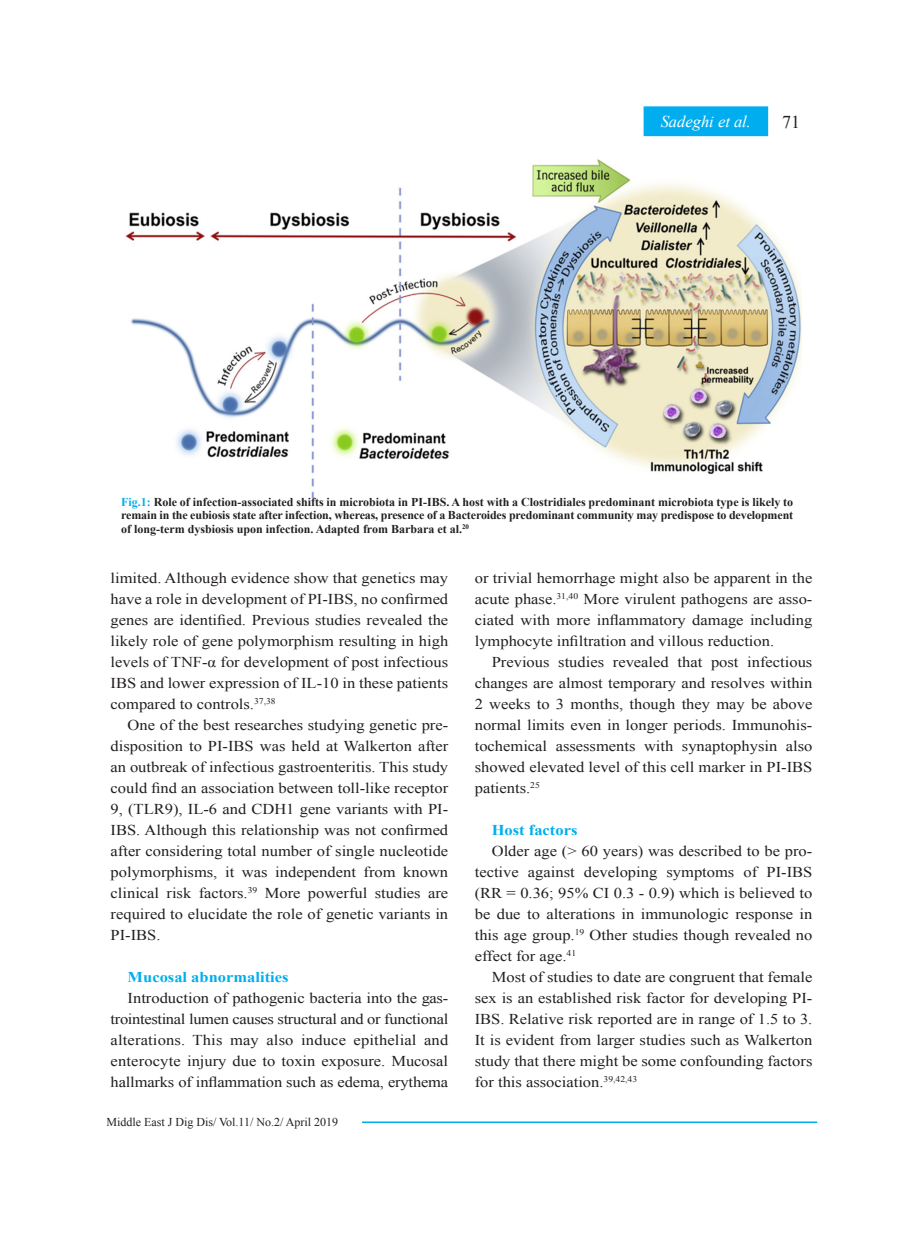
<style>
.page{position:relative;width:923px;height:1234px;background:#fff}
.page>*{position:absolute;margin:0;border:0;box-sizing:border-box;transform-origin:0 0}
.t1{font:18px "Times New Roman";color:#231f20}
.t2{font:italic 16.5px "Times New Roman";color:#fff}
.t3{font:15px/21px "Times New Roman";color:#231f20;text-align:justify;scale:1.1 1}
.t4{font:700 15px "Times New Roman";color:#00aeef;scale:1.1 1}
.t5{font:700 12px/13.5px "Times New Roman";color:#231f20;text-align:justify}
.t6{font:12px "Times New Roman";color:#231f20}
.s1{color:#00aeef}
</style>
<div class="page">
<hr style="left:362px;top:1121px;width:455px;height:1px;background:#00aeef">
<div style="left:644px;top:107px;width:123px;height:28px;background:#00aeef"></div>
<div style="left:643px;top:106px;width:125px;height:30px;border:2px solid #00aeef"></div>
<img style="left:125px;top:159px;width:676px;height:338px">
<p class="t2" style="left:660px;top:110px;width:92px">Sadeghi et al.</p>
<p class="t1" style="left:782px;top:109px;width:19px">71</p>
<p class="t5" style="left:121px;top:495px;width:673px"><span class="s1">Fig.1:</span> Role of infection-associated shifts in microbiota in PI-IBS. A host with a Clostridiales predominant microbiota type is likely to remain in the eubiosis state after infection, whereas, presence of a Bacteroides predominant community may predispose to development of long-term dysbiosis upon infection. Adapted from Barbara et al.<sup>20</sup></p>
<p class="t3" style="left:111px;top:567px;width:308px">limited. Although evidence show that genetics may have a role in development of PI-IBS, no confirmed genes are identified. Previous studies revealed the likely role of gene polymorphism resulting in high levels of TNF-α for development of post infectious IBS and lower expression of IL-10 in these patients compared to controls.<sup>37,38</sup></p>
<p class="t3" style="left:111px;top:714px;width:308px;text-indent:17px">One of the best researches studying genetic pre&shy;disposition to PI-IBS was held at Walkerton after an outbreak of infectious gastroenteritis. This study could find an association between toll-like receptor 9, (TLR9), IL-6 and CDH1 gene variants with PI-IBS. Although this relationship was not confirmed after considering total number of single nucleotide polymorphisms, it was independent from known clinical risk factors.<sup>39</sup> More powerful studies are required to elucidate the role of genetic variants in PI-IBS.</p>
<p class="t4" style="left:128px;top:966px;width:148px">Mucosal abnormalities</p>
<p class="t3" style="left:111px;top:987px;width:308px;text-indent:17px">Introduction of pathogenic bacteria into the gas&shy;trointestinal lumen causes structural and or functional alterations. This may also induce epithelial and enterocyte injury due to toxin exposure. Mucosal hallmarks of inflammation such as edema, erythema</p>
<p class="t6" style="left:106px;top:1113px;width:233px">Middle East J Dig Dis/ Vol.11/ No.2/ April 2019</p>
<p class="t3" style="left:475px;top:567px;width:308px">or trivial hemorrhage might also be apparent in the acute phase.<sup>31,40</sup> More virulent pathogens are asso&shy;ciated with more inflammatory damage including lymphocyte infiltration and villous reduction.</p>
<p class="t3" style="left:475px;top:651px;width:308px;text-indent:17px">Previous studies revealed that post infectious changes are almost temporary and resolves within 2 weeks to 3 months, though they may be above normal limits even in longer periods. Immunohis&shy;tochemical assessments with synaptophysin also showed elevated level of this cell marker in PI-IBS patients.<sup>25</sup></p>
<p class="t4" style="left:492px;top:819px;width:79px">Host factors</p>
<p class="t3" style="left:475px;top:840px;width:308px;text-indent:17px">Older age (&gt; 60 years) was described to be pro&shy;tective against developing symptoms of PI-IBS (RR = 0.36; 95% CI 0.3 - 0.9) which is believed to be due to alterations in immunologic response in this age group.<sup>19</sup> Other studies though revealed no effect for age.<sup>41</sup></p>
<p class="t3" style="left:475px;top:966px;width:308px;text-indent:17px">Most of studies to date are congruent that female sex is an established risk factor for developing PI-IBS. Relative risk reported are in range of 1.5 to 3.<br>It is evident from larger studies such as Walkerton study that there might be some confounding factors for this association.<sup>39,42,43</sup></p>
</div>
